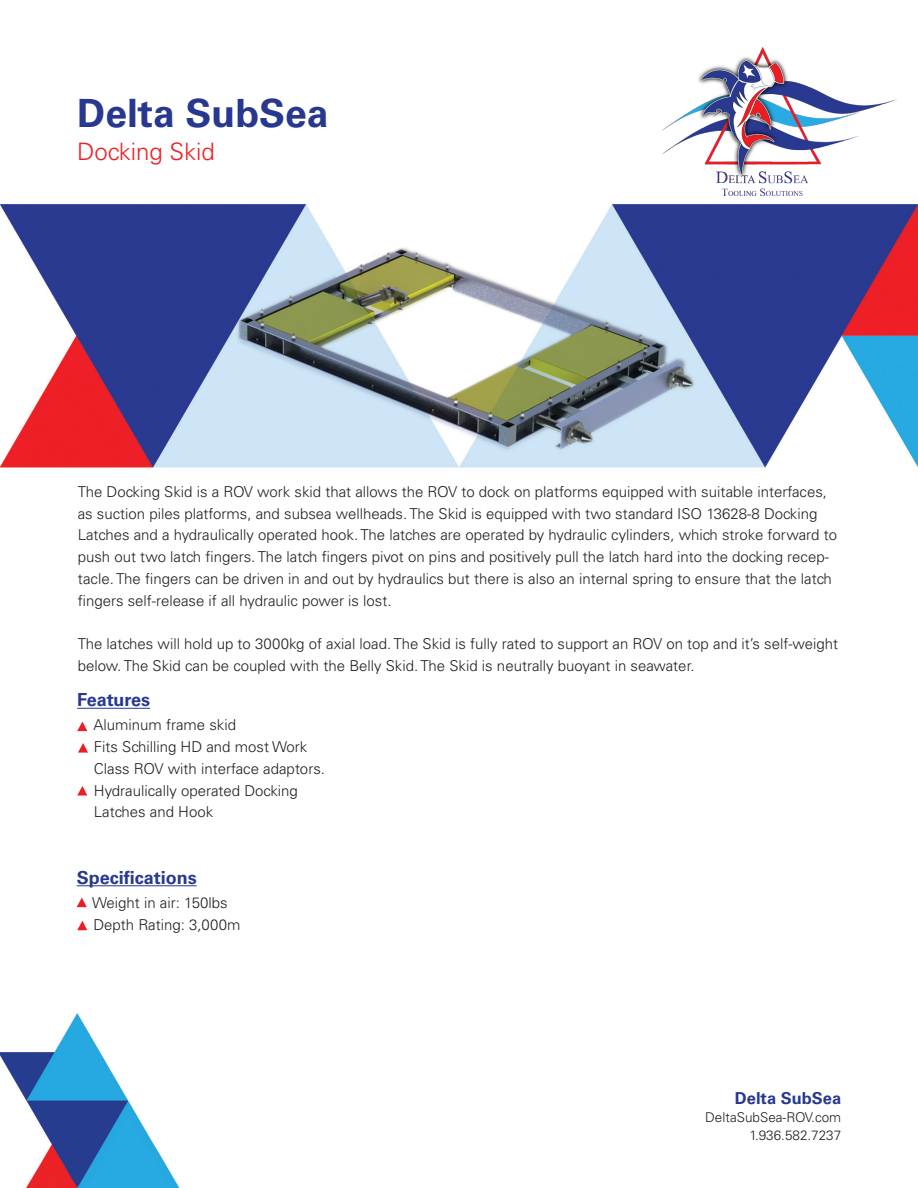
<style>
.page{position:relative;width:918px;height:1188px;background:#fff}
.page>*{position:absolute;margin:0;border:0;box-sizing:border-box;transform-origin:0 0}
.t1{font:700 39px "Univers LT Std";color:#283890}
.t2{font:300 24px "Univers LT Std";color:#ee1d23}
.t3{font:700 18px "Univers LT Std";color:#283890}
.t4{font:700 16.5px "Univers LT Std";color:#283890}
.t5{font:300 15px/21.8px "Univers LT Std";color:#231f20}
.t6{font:300 13.5px "Univers LT Std";color:#231f20}
</style>
<div class="page">
<img style="left:0;top:195px;width:918px;height:993px">
<svg style="left:77px;top:721px;width:11px;height:10px"></svg>
<hr style="left:77px;top:708px;width:73px;height:1px;background:#283890">
<svg style="left:77px;top:898px;width:10px;height:9px"></svg>
<hr style="left:77px;top:885px;width:120px;height:1px;background:#283890">
<img style="left:662px;top:47px;width:235px;height:148px">
<svg style="left:78px;top:742px;width:10px;height:11px"></svg>
<svg style="left:77px;top:786px;width:10px;height:10px"></svg>
<svg style="left:77px;top:921px;width:10px;height:9px"></svg>
<p class="t1" style="left:77px;top:91px;width:253px">Delta SubSea</p>
<p class="t2" style="left:77px;top:137px;width:139px">Docking Skid</p>
<p class="t5" style="left:78px;top:481px;width:761px">The Docking Skid is a ROV work skid that allows the ROV to dock on platforms equipped with suitable interfaces, as suction piles platforms, and subsea wellheads. The Skid is equipped with two standard ISO 13628-8 Docking Latches and a hydraulically operated hook. The latches are operated by hydraulic cylinders, which stroke forward to push out two latch fingers. The latch fingers pivot on pins and positively pull the latch hard into the docking recep&shy;tacle. The fingers can be driven in and out by hydraulics but there is also an internal spring to ensure that the latch fingers self-release if all hydraulic power is lost.</p>
<p class="t5" style="left:78px;top:633px;width:762px">The latches will hold up to 3000kg of axial load. The Skid is fully rated to support an ROV on top and it’s self-weight below. The Skid can be coupled with the Belly Skid. The Skid is neutrally buoyant in seawater.</p>
<p class="t3" style="left:77px;top:690px;width:74px">Features</p>
<p class="t5" style="left:94px;top:714px;width:144px">Aluminum frame skid</p>
<p class="t5" style="left:94px;top:736px;width:233px">Fits Schilling HD and most Work<br>Class ROV with interface adaptors.</p>
<p class="t5" style="left:94px;top:779px;width:205px">Hydraulically operated Docking<br>Latches and Hook</p>
<p class="t3" style="left:77px;top:867px;width:122px">Specifications</p>
<p class="t5" style="left:92px;top:892px;width:137px">Weight in air: 150lbs</p>
<p class="t5" style="left:93px;top:914px;width:149px">Depth Rating: 3,000m</p>
<p class="t4" style="left:735px;top:1089px;width:108px">Delta SubSea</p>
<p class="t6" style="left:705px;top:1110px;width:138px">DeltaSubSea-ROV.com</p>
<p class="t6" style="left:749px;top:1128px;width:93px">1.936.582.7237</p>
</div>
